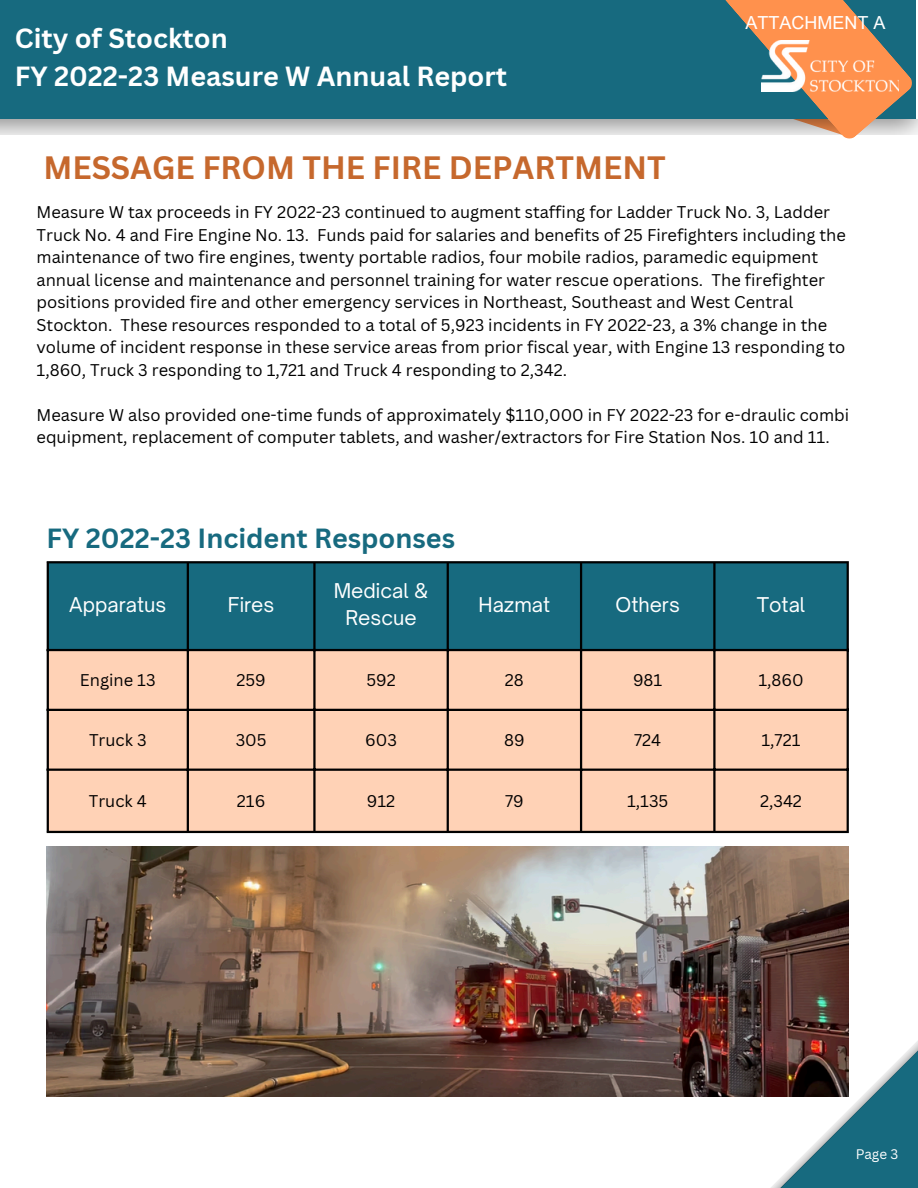
<style>
.page{position:relative;width:918px;height:1188px;background:#fff}
.page>*{position:absolute;margin:0;border:0;box-sizing:border-box;transform-origin:0 0}
.t1{font:700 31.5px "Canva Sans";color:#c6682d}
.t2{font:700 27px/37.2px "Canva Sans";color:#fff}
.t3{font:700 27px "Canva Sans";color:#176a7f}
.t4{font:19.5px/27px "Open Sauce One";color:#fff;text-align:center}
.t5{font:18px "Arial";color:#fff}
.t6{font:16.5px/22.5px "Canva Sans";color:#000}
.t7{font:13.5px "Canva Sans";color:#fff}
</style>
<div class="page">
<div style="left:0;top:0;width:916px;height:119px;background:#176a7f"></div>
<svg style="left:721px;top:0;width:191px;height:139px"></svg>
<img style="left:678px;top:1041px;width:240px;height:147px">
<div style="left:49px;top:563px;width:798px;height:86px;background:#176a7f"></div>
<div style="left:49px;top:651px;width:798px;height:180px;background:#ffd2b6"></div>
<hr style="left:47px;top:563px;width:2px;height:268px;background:#000">
<hr style="left:187px;top:563px;width:2px;height:268px;background:#000">
<hr style="left:313px;top:563px;width:3px;height:268px;background:#000">
<hr style="left:447px;top:563px;width:2px;height:268px;background:#000">
<hr style="left:580px;top:563px;width:2px;height:268px;background:#000">
<hr style="left:713px;top:563px;width:3px;height:268px;background:#000">
<hr style="left:847px;top:563px;width:2px;height:268px;background:#000">
<hr style="left:47px;top:561px;width:802px;height:2px;background:#000">
<hr style="left:47px;top:649px;width:802px;height:2px;background:#000">
<hr style="left:47px;top:709px;width:802px;height:2px;background:#000">
<hr style="left:47px;top:769px;width:802px;height:2px;background:#000">
<hr style="left:47px;top:831px;width:802px;height:2px;background:#000">
<img style="left:47px;top:846px;width:802px;height:250px">
<img style="left:761px;top:40px;width:137px;height:52px">
<p class="t2" style="left:15px;top:19px;width:494px">City of Stockton<br>FY 2022-23 Measure W Annual Report</p>
<p class="t5" style="left:746px;top:10px;width:142px">ATTACHMENT A</p>
<p class="t1" style="left:43px;top:146px;width:624px">MESSAGE FROM THE FIRE DEPARTMENT</p>
<p class="t6" style="left:37px;top:201px;width:811px">Measure W tax proceeds in FY 2022-23 continued to augment staffing for Ladder Truck No. 3, Ladder Truck No. 4 and Fire Engine No. 13. Funds paid for salaries and benefits of 25 Firefighters including the maintenance of two fire engines, twenty portable radios, four mobile radios, paramedic equipment annual license and maintenance and personnel training for water rescue operations. The firefighter positions provided fire and other emergency services in Northeast, Southeast and West Central Stockton. These resources responded to a total of 5,923 incidents in FY 2022-23, a 3% change in the volume of incident response in these service areas from prior fiscal year, with Engine 13 responding to 1,860, Truck 3 responding to 1,721 and Truck 4 responding to 2,342.</p>
<p class="t6" style="left:37px;top:403px;width:814px">Measure W also provided one-time funds of approximately $110,000 in FY 2022-23 for e-draulic combi equipment, replacement of computer tablets, and washer/extractors for Fire Station Nos. 10 and 11.</p>
<p class="t3" style="left:47px;top:519px;width:410px">FY 2022-23 Incident Responses</p>
<p class="t4" style="left:69px;top:591px;width:98px">Apparatus</p>
<p class="t4" style="left:228px;top:591px;width:48px">Fires</p>
<h1 class="t4" style="left:334px;top:577px;width:96px">Medical &amp;<br>Rescue</h1>
<h3 class="t4" style="left:479px;top:591px;width:73px">Hazmat</h3>
<h3 class="t4" style="left:616px;top:591px;width:66px">Others</h3>
<h2 class="t4" style="left:757px;top:591px;width:50px">Total</h2>
<p class="t6" style="left:80px;top:668px;width:77px">Engine 13</p>
<p class="t6" style="left:236px;top:668px;width:31px">259</p>
<p class="t6" style="left:366px;top:668px;width:31px">592</p>
<p class="t6" style="left:505px;top:668px;width:20px">28</p>
<p class="t6" style="left:633px;top:668px;width:31px">981</p>
<p class="t6" style="left:758px;top:668px;width:47px">1,860</p>
<p class="t6" style="left:89px;top:728px;width:59px">Truck 3</p>
<p class="t6" style="left:236px;top:728px;width:32px">305</p>
<p class="t6" style="left:365px;top:728px;width:33px">603</p>
<p class="t6" style="left:504px;top:728px;width:22px">89</p>
<p class="t6" style="left:634px;top:728px;width:29px">724</p>
<p class="t6" style="left:761px;top:728px;width:41px">1,721</p>
<p class="t6" style="left:89px;top:789px;width:59px">Truck 4</p>
<p class="t6" style="left:237px;top:789px;width:30px">216</p>
<p class="t6" style="left:367px;top:789px;width:30px">912</p>
<p class="t6" style="left:505px;top:789px;width:20px">79</p>
<p class="t6" style="left:627px;top:789px;width:43px">1,135</p>
<p class="t6" style="left:760px;top:789px;width:43px">2,342</p>
<p class="t7" style="left:856px;top:1145px;width:44px">Page 3</p>
</div>
